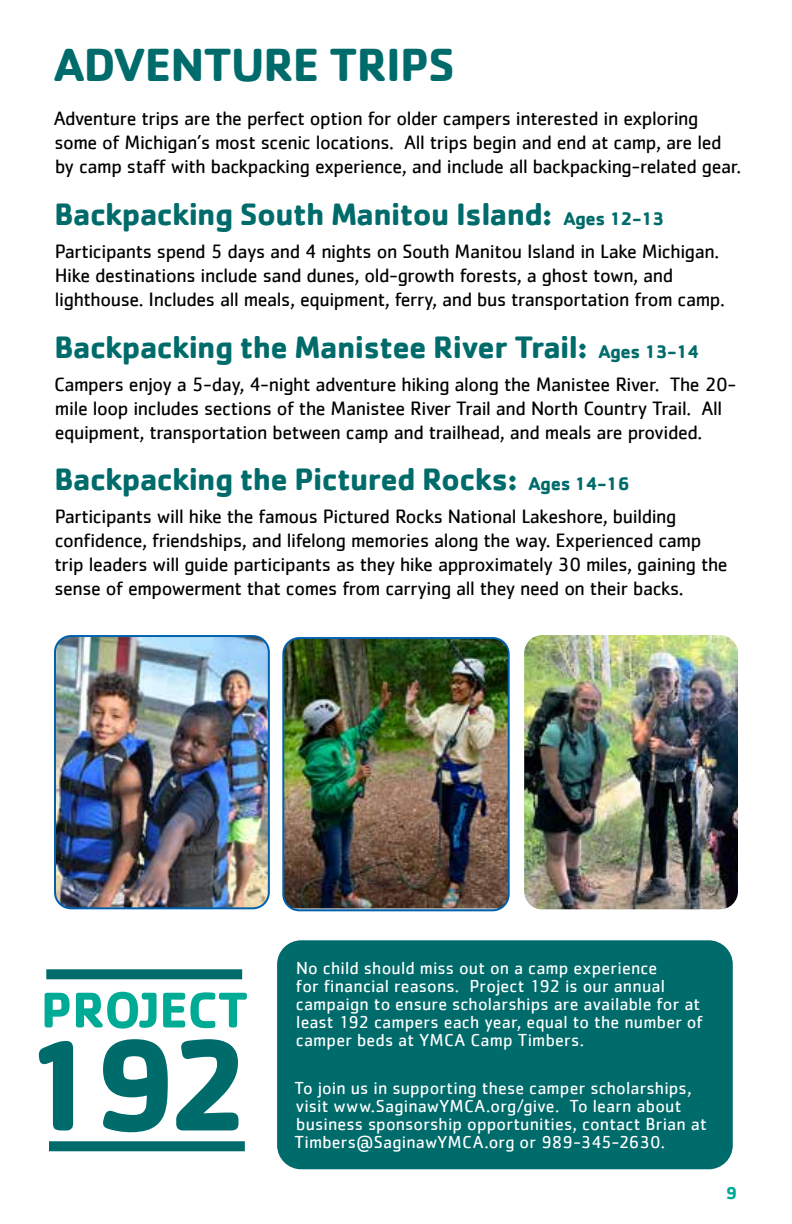
<style>
.page{position:relative;width:792px;height:1224px;background:#fff}
.page>*{position:absolute;margin:0;border:0;box-sizing:border-box;transform-origin:0 0}
.t1{font:700 134px "Cachet";color:#006b6b}
.t2{font:700 52px "Cachet";letter-spacing:-.005em;color:#00ab95}
.t3{font:700 48px "Cachet";letter-spacing:-.02em;color:#006b6b}
.t4{font:700 32px "Cachet";letter-spacing:-.02em;color:#006b6b}
.t5{font:20px/24px "Cachet";letter-spacing:-.02em;color:#000}
.t6{font:18px/18px "Cachet";letter-spacing:.01em;color:#fff}
.t7{font:700 18px "Cachet";color:#00ab95}
.s1{font-size:19px}
</style>
<div class="page">
<img style="left:285px;top:640px;width:222px;height:268px">
<div style="left:282px;top:637px;width:228px;height:274px;border:2px solid #0061af;border-radius:16px"></div>
<img style="left:57px;top:638px;width:210px;height:270px">
<div style="left:54px;top:635px;width:216px;height:274px;border:2px solid #0061af;border-radius:16px"></div>
<div style="left:277px;top:940px;width:456px;height:229px;background:#006b6b;border-radius:24px"></div>
<div style="left:46px;top:969px;width:196px;height:10px;background:#006b6b"></div>
<div style="left:49px;top:1141px;width:196px;height:10px;background:#006b6b"></div>
<img style="left:524px;top:635px;width:214px;height:274px">
<h3 class="t3" style="left:54px;top:34px;width:403px">ADVENTURE TRIPS</h3>
<p class="t5" style="left:54px;top:106px;width:689px">Adventure trips are the perfect option for older campers interested in exploring some of Michigan’s most scenic locations. All trips begin and end at camp, are led by camp staff with backpacking experience, and include all backpacking-related gear.</p>
<h3 class="t4" style="left:54px;top:193px;width:612px">Backpacking South Manitou Island: <span class="s1">Ages 12-13</span></h3>
<p class="t5" style="left:55px;top:239px;width:672px">Participants spend 5 days and 4 nights on South Manitou Island in Lake Michigan.<br>Hike destinations include sand dunes, old-growth forests, a ghost town, and lighthouse. Includes all meals, equipment, ferry, and bus transportation from camp.</p>
<h3 class="t4" style="left:54px;top:326px;width:647px">Backpacking the Manistee River Trail: <span class="s1">Ages 13-14</span></h3>
<p class="t5" style="left:54px;top:372px;width:684px">Campers enjoy a 5-day, 4-night adventure hiking along the Manistee River. The 20- mile loop includes sections of the Manistee River Trail and North Country Trail. All equipment, transportation between camp and trailhead, and meals are provided.</p>
<h3 class="t4" style="left:54px;top:459px;width:577px">Backpacking the Pictured Rocks: <span class="s1">Ages 14-16</span></h3>
<p class="t5" style="left:54px;top:504px;width:675px">Participants will hike the famous Pictured Rocks National Lakeshore, building confidence, friendships, and lifelong memories along the way. Experienced camp trip leaders will guide participants as they hike approximately 30 miles, gaining the sense of empowerment that comes from carrying all they need on their backs.</p>
<h2 class="t2" style="left:41px;top:976px;width:209px">PROJECT</h2>
<h1 class="t1" style="left:19px;top:999px;width:236px">192</h1>
<p class="t6" style="left:296px;top:958px;width:408px">No child should miss out on a camp experience<br>for financial reasons. Project 192 is our annual campaign to ensure scholarships are available for at least 192 campers each year, equal to the number of camper beds at YMCA Camp Timbers.</p>
<p class="t6" style="left:294px;top:1079px;width:414px">To join us in supporting these camper scholarships, visit www.SaginawYMCA.org/give. To learn about business sponsorship opportunities, contact Brian at Timbers@SaginawYMCA.org or 989-345-2630.</p>
<p class="t7" style="left:726px;top:1181px;width:13px">9</p>
</div>
